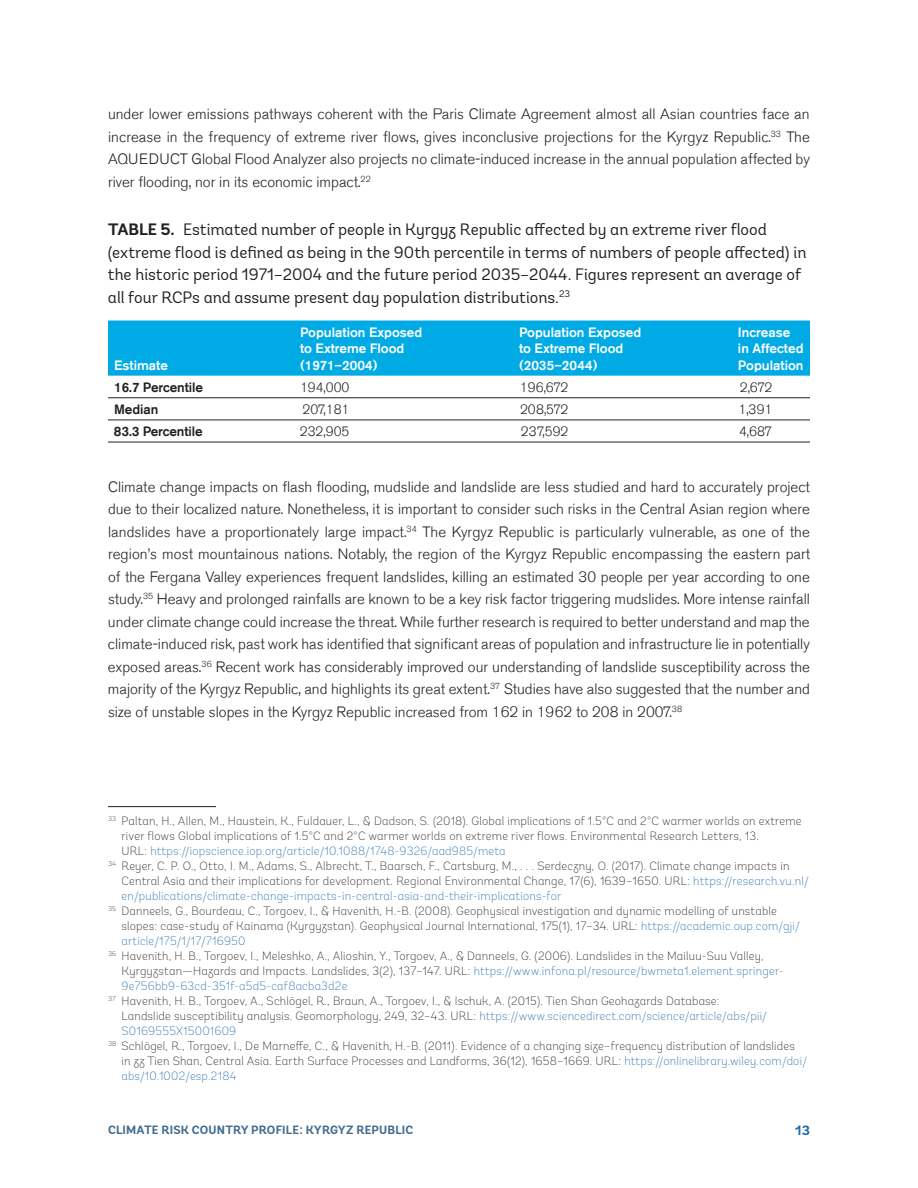
<style>
.page{position:relative;width:918px;height:1188px;background:#fff}
.page>*{position:absolute;margin:0;border:0;box-sizing:border-box;transform-origin:0 0}
.t1{font:16.5px/22.5px "Andes";color:#231f20}
.t2{font:300 15px/22.5px "Akzidenz Grotesk BE";color:#231f20;text-align:justify}
.t3{font:500 13.5px/16.5px "Akzidenz Grotesk BE";color:#fff}
.t4{font:300 13.5px "Akzidenz Grotesk BE";color:#231f20}
.t5{font:500 13.5px "Akzidenz Grotesk BE";letter-spacing:-.005em;color:#231f20}
.t6{font:700 13.5px "Andes";color:#236bad}
.t7{font:200 12px "Andes";letter-spacing:.015em;color:#231f20}
.t8{font:200 12px "Andes";letter-spacing:.015em;color:#236bad}
.t9{font:700 12px "Andes";letter-spacing:.015em;color:#3f6a8d}
.s1{font-weight:700}
.s2{color:#231f20}
.s3{color:#236bad}
</style>
<div class="page">
<div style="left:108px;top:321px;width:702px;height:55px;background:#00abe5"></div>
<hr style="left:108px;top:397px;width:102px;height:1px;background:#231f20">
<hr style="left:210px;top:397px;width:84px;height:1px;background:#231f20">
<hr style="left:294px;top:397px;width:135px;height:1px;background:#231f20">
<hr style="left:429px;top:397px;width:84px;height:1px;background:#231f20">
<hr style="left:513px;top:397px;width:135px;height:1px;background:#231f20">
<hr style="left:648px;top:397px;width:84px;height:1px;background:#231f20">
<hr style="left:732px;top:397px;width:78px;height:1px;background:#231f20">
<hr style="left:108px;top:420px;width:102px;height:1px;background:#231f20">
<hr style="left:210px;top:420px;width:84px;height:1px;background:#231f20">
<hr style="left:294px;top:420px;width:135px;height:1px;background:#231f20">
<hr style="left:429px;top:420px;width:84px;height:1px;background:#231f20">
<hr style="left:513px;top:420px;width:135px;height:1px;background:#231f20">
<hr style="left:648px;top:420px;width:84px;height:1px;background:#231f20">
<hr style="left:732px;top:420px;width:78px;height:1px;background:#231f20">
<hr style="left:294px;top:442px;width:135px;height:1px;background:#231f20">
<hr style="left:513px;top:442px;width:135px;height:1px;background:#231f20">
<hr style="left:732px;top:442px;width:78px;height:1px;background:#231f20">
<hr style="left:108px;top:442px;width:102px;height:1px;background:#231f20">
<hr style="left:210px;top:442px;width:84px;height:1px;background:#231f20">
<hr style="left:429px;top:442px;width:84px;height:1px;background:#231f20">
<hr style="left:648px;top:442px;width:84px;height:1px;background:#231f20">
<hr style="left:108px;top:806px;width:108px;height:1px;background:#231f20">
<p class="t2" style="left:108px;top:103px;width:704px">under lower emissions pathways coherent with the Paris Climate Agreement almost all Asian countries face an increase in the frequency of extreme river flows, gives inconclusive projections for the Kyrgyz Republic.<sup>33</sup> The AQUEDUCT Global Flood Analyzer also projects no climate-induced increase in the annual population affected by river flooding, nor in its economic impact.<sup>22</sup></p>
<p class="t1" style="left:108px;top:218px;width:700px"><span class="s1">TABLE 5.</span> Estimated number of people in Kyrgyz Republic affected by an extreme river flood (extreme flood is defined as being in the 90th percentile in terms of numbers of people affected) in the historic period 1971–2004 and the future period 2035–2044. Figures represent an average of all four RCPs and assume present day population distributions. <sup>23</sup></p>
<p class="t3" style="left:114px;top:357px;width:56px">Estimate</p>
<p class="t3" style="left:300px;top:324px;width:124px">Population Exposed to Extreme Flood (1971–2004)</p>
<p class="t3" style="left:519px;top:324px;width:124px">Population Exposed to Extreme Flood (2035–2044)</p>
<p class="t3" style="left:738px;top:324px;width:67px">Increase in Affected<br>Population</p>
<p class="t5" style="left:114px;top:379px;width:91px">16.7 Percentile</p>
<p class="t4" style="left:300px;top:379px;width:51px">194,000</p>
<p class="t4" style="left:520px;top:379px;width:50px">196,672</p>
<p class="t4" style="left:740px;top:379px;width:34px">2,672</p>
<p class="t5" style="left:114px;top:401px;width:46px">Median</p>
<p class="t4" style="left:303px;top:402px;width:48px">207,181</p>
<p class="t4" style="left:520px;top:402px;width:50px">208,572</p>
<p class="t4" style="left:738px;top:402px;width:36px">1,391</p>
<p class="t5" style="left:114px;top:423px;width:90px">83.3 Percentile</p>
<p class="t4" style="left:300px;top:424px;width:51px">232,905</p>
<p class="t4" style="left:521px;top:424px;width:49px">237,592</p>
<p class="t4" style="left:739px;top:424px;width:35px">4,687</p>
<p class="t2" style="left:108px;top:476px;width:704px">Climate change impacts on flash flooding, mudslide and landslide are less studied and hard to accurately project due to their localized nature. Nonetheless, it is important to consider such risks in the Central Asian region where landslides have a proportionately large impact.<sup>34</sup> The Kyrgyz Republic is particularly vulnerable, as one of the region’s most mountainous nations. Notably, the region of the Kyrgyz Republic encompassing the eastern part of the Fergana Valley experiences frequent landslides, killing an estimated 30 people per year according to one study.<sup>35</sup> Heavy and prolonged rainfalls are known to be a key risk factor triggering mudslides. More intense rainfall under climate change could increase the threat. While further research is required to better understand and map the climate-induced risk, past work has identified that significant areas of population and infrastructure lie in potentially exposed areas.<sup>36</sup> Recent work has considerably improved our understanding of landslide susceptibility across the majority of the Kyrgyz Republic, and highlights its great extent.<sup>37</sup> Studies have also suggested that the number and size of unstable slopes in the Kyrgyz Republic increased from 162 in 1962 to 208 in 2007.<sup>38</sup></p>
<p class="t7" style="left:108px;top:814px;width:695px"><sup>33</sup> Paltan, H., Allen, M., Haustein, K., Fuldauer, L., &amp; Dadson, S. (2018). Global implications of 1.5°C and 2°C warmer worlds on extreme</p>
<p class="t7" style="left:122px;top:829px;width:639px">river flows Global implications of 1.5°C and 2°C warmer worlds on extreme river flows. Environmental Research Letters, 13.</p>
<p class="t8" style="left:122px;top:844px;width:386px"><span class="s2">URL:</span> https://iopscience.iop.org/article/10.1088/1748-9326/aad985/meta</p>
<p class="t7" style="left:108px;top:859px;width:683px"><sup>34</sup> Reyer, C. P. O., Otto, I. M., Adams, S., Albrecht, T., Baarsch, F., Cartsburg, M., . . . Serdeczny, O. (2017). Climate change impacts in</p>
<p class="t7" style="left:121px;top:874px;width:689px">Central Asia and their implications for development. Regional Environmental Change, 17(6), 1639–1650. URL: <span class="s3">https://research.vu.nl/</span></p>
<p class="t8" style="left:122px;top:889px;width:441px">en/publications/climate-change-impacts-in-central-asia-and-their-implications-for</p>
<p class="t7" style="left:108px;top:904px;width:671px"><sup>35</sup> Danneels, G., Bourdeau, C., Torgoev, I., &amp; Havenith, H.-B. (2008). Geophysical investigation and dynamic modelling of unstable</p>
<p class="t7" style="left:122px;top:919px;width:680px">slopes: case-study of Kainama (Kyrgyzstan). Geophysical Journal International, 175(1), 17–34. URL: <span class="s3">https://academic.oup.com/gji/</span></p>
<p class="t8" style="left:122px;top:934px;width:125px">article/175/1/17/716950</p>
<p class="t7" style="left:108px;top:949px;width:657px"><sup>36</sup> Havenith, H. B., Torgoev, I., Meleshko, A., Alioshin, Y., Torgoev, A., &amp; Danneels, G. (2006). Landslides in the Mailuu-Suu Valley,</p>
<p class="t7" style="left:122px;top:964px;width:664px">Kyrgyzstan—Hazards and Impacts. Landslides, 3(2), 137–147. URL: <span class="s3">https://www.infona.pl/resource/bwmeta1.element.springer-</span></p>
<p class="t8" style="left:122px;top:979px;width:227px">9e756bb9-63cd-351f-a5d5-caf8acba3d2e</p>
<p class="t7" style="left:108px;top:994px;width:613px"><sup>37</sup> Havenith, H. B., Torgoev, A., Schlögel, R., Braun, A., Torgoev, I., &amp; Ischuk, A. (2015). Tien Shan Geohazards Database:</p>
<p class="t7" style="left:122px;top:1009px;width:647px">Landslide susceptibility analysis. Geomorphology, 249, 32–43. URL: <span class="s3">https://www.sciencedirect.com/science/article/abs/pii/</span></p>
<p class="t8" style="left:122px;top:1024px;width:116px">S0169555X15001609</p>
<p class="t7" style="left:108px;top:1039px;width:688px"><sup>38</sup> Schlögel, R., Torgoev, I., De Marneffe, C., &amp; Havenith, H.-B. (2011). Evidence of a changing size–frequency distribution of landslides</p>
<p class="t7" style="left:122px;top:1054px;width:687px">in zz Tien Shan, Central Asia. Earth Surface Processes and Landforms, 36(12), 1658–1669. URL: <span class="s3">https://onlinelibrary.wiley.com/doi/</span></p>
<p class="t8" style="left:122px;top:1069px;width:116px">abs/10.1002/esp.2184</p>
<p class="t9" style="left:108px;top:1122px;width:307px">CLIMATE RISK COUNTRY PROFILE: KYRGYZ REPUBLIC</p>
<p class="t6" style="left:795px;top:1122px;width:16px">13</p>
</div>
